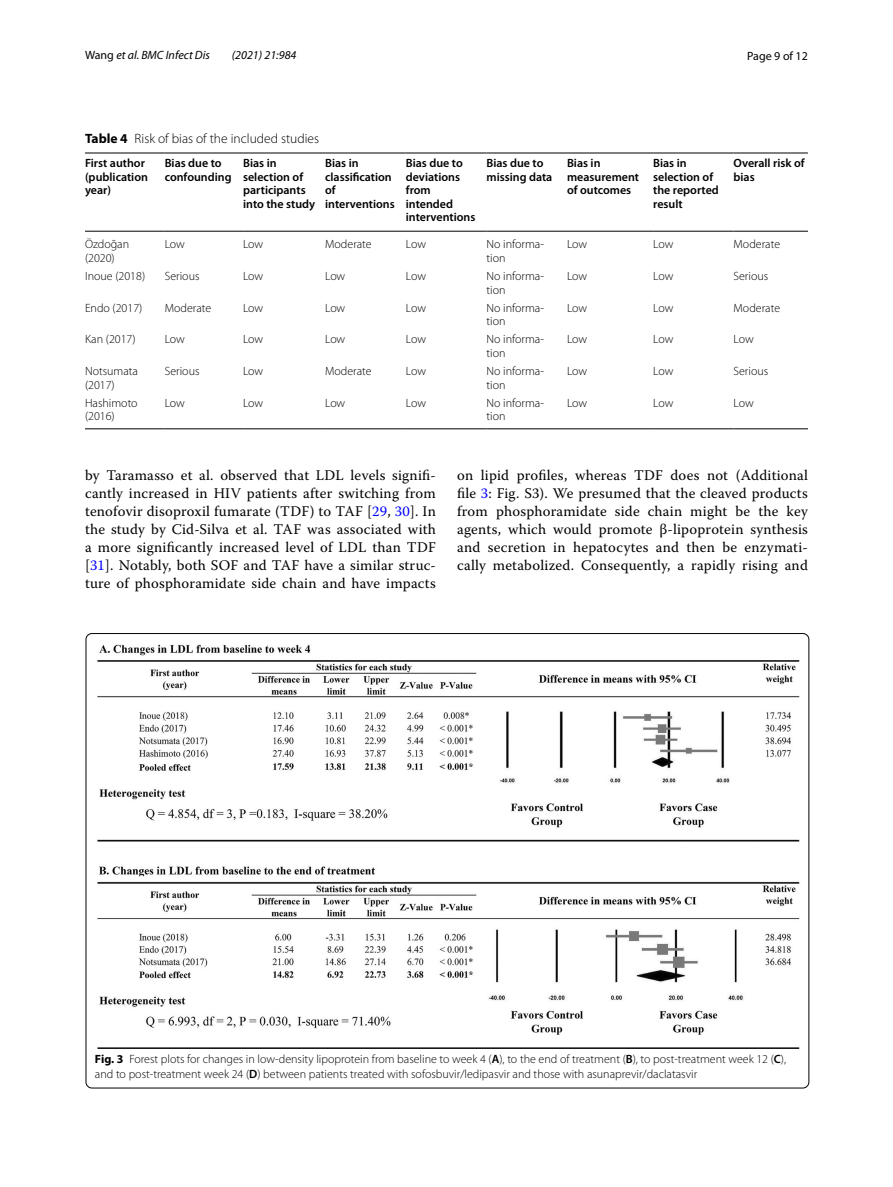
<style>
.page{position:relative;width:893px;height:1187px;background:#fff}
.page>*{position:absolute;margin:0;border:0;box-sizing:border-box;transform-origin:0 0}
.t1{font:14.7px/18px "Warnock Pro";letter-spacing:.015em;color:#000;text-align:justify}
.t2{font:300 13.5px "Myriad Pro";color:#000}
.t3{font:300 12px/13.5px "Myriad Pro";color:#000}
.t4{font:600 12px/13.5px "Myriad Pro";color:#000}
.t5{font:italic 12px "Myriad Pro";color:#000}
.t6{font:12px "Myriad Pro";color:#000}
.s1{font-style:normal}
.s2{font-weight:700}
.s3{color:#00f}
.s4{font-weight:600}
</style>
<div class="page">
<img style="left:97px;top:644px;width:703px;height:404px">
<hr style="left:85px;top:153px;width:80px;height:1px;background:#000">
<hr style="left:85px;top:231px;width:80px;height:1px;background:#000">
<hr style="left:165px;top:153px;width:78px;height:1px;background:#000">
<hr style="left:165px;top:231px;width:78px;height:1px;background:#000">
<hr style="left:243px;top:153px;width:82px;height:1px;background:#000">
<hr style="left:243px;top:231px;width:82px;height:1px;background:#000">
<hr style="left:325px;top:153px;width:81px;height:1px;background:#000">
<hr style="left:325px;top:231px;width:81px;height:1px;background:#000">
<hr style="left:406px;top:153px;width:80px;height:1px;background:#000">
<hr style="left:406px;top:231px;width:80px;height:1px;background:#000">
<hr style="left:486px;top:153px;width:81px;height:1px;background:#000">
<hr style="left:486px;top:231px;width:81px;height:1px;background:#000">
<hr style="left:567px;top:153px;width:86px;height:1px;background:#000">
<hr style="left:567px;top:231px;width:86px;height:1px;background:#000">
<hr style="left:653px;top:153px;width:80px;height:1px;background:#000">
<hr style="left:653px;top:231px;width:80px;height:1px;background:#000">
<hr style="left:733px;top:153px;width:75px;height:1px;background:#000">
<hr style="left:733px;top:231px;width:75px;height:1px;background:#000">
<hr style="left:85px;top:428px;width:80px;height:1px;background:#000">
<hr style="left:165px;top:428px;width:78px;height:1px;background:#000">
<hr style="left:243px;top:428px;width:82px;height:1px;background:#000">
<hr style="left:325px;top:428px;width:81px;height:1px;background:#000">
<hr style="left:406px;top:428px;width:80px;height:1px;background:#000">
<hr style="left:486px;top:428px;width:81px;height:1px;background:#000">
<hr style="left:567px;top:428px;width:86px;height:1px;background:#000">
<hr style="left:653px;top:428px;width:80px;height:1px;background:#000">
<hr style="left:733px;top:428px;width:75px;height:1px;background:#000">
<p class="t5" style="left:85px;top:48px;width:126px"><span class="s1">Wang</span> et al. BMC Infect Dis</p>
<p class="t5" style="left:232px;top:48px;width:66px">(2021) 21:984</p>
<p class="t6" style="left:747px;top:48px;width:62px">Page 9 of 12</p>
<p class="t2" style="left:85px;top:131px;width:236px"><span class="s2">Table 4</span> Risk of bias of the included studies</p>
<p class="t4" style="left:85px;top:156px;width:64px">First author (publication year)</p>
<p class="t4" style="left:165px;top:156px;width:68px">Bias due to confounding</p>
<p class="t4" style="left:243px;top:156px;width:74px">Bias in selection of participants into the study</p>
<p class="t4" style="left:325px;top:156px;width:71px">Bias in classification of interventions</p>
<p class="t4" style="left:406px;top:156px;width:71px">Bias due to deviations from intended interventions</p>
<p class="t4" style="left:486px;top:156px;width:67px">Bias due to missing data</p>
<p class="t4" style="left:567px;top:156px;width:74px">Bias in measurement of outcomes</p>
<p class="t4" style="left:653px;top:156px;width:67px">Bias in selection of the reported result</p>
<p class="t4" style="left:733px;top:156px;width:73px">Overall risk of bias</p>
<p class="t3" style="left:85px;top:238px;width:46px">Özdoğan (2020)</p>
<p class="t3" style="left:165px;top:238px;width:22px">Low</p>
<p class="t3" style="left:243px;top:238px;width:22px">Low</p>
<p class="t3" style="left:325px;top:238px;width:48px">Moderate</p>
<p class="t3" style="left:406px;top:238px;width:22px">Low</p>
<p class="t3" style="left:486px;top:238px;width:59px">No informa‑ tion</p>
<p class="t3" style="left:567px;top:238px;width:22px">Low</p>
<p class="t3" style="left:653px;top:238px;width:22px">Low</p>
<p class="t3" style="left:733px;top:238px;width:48px">Moderate</p>
<p class="t3" style="left:85px;top:269px;width:62px">Inoue (2018)</p>
<p class="t3" style="left:165px;top:269px;width:36px">Serious</p>
<p class="t3" style="left:243px;top:269px;width:22px">Low</p>
<p class="t3" style="left:325px;top:269px;width:22px">Low</p>
<p class="t3" style="left:406px;top:269px;width:22px">Low</p>
<p class="t3" style="left:486px;top:269px;width:59px">No informa‑ tion</p>
<p class="t3" style="left:567px;top:269px;width:22px">Low</p>
<p class="t3" style="left:653px;top:269px;width:22px">Low</p>
<p class="t3" style="left:733px;top:269px;width:36px">Serious</p>
<p class="t3" style="left:85px;top:301px;width:59px">Endo (2017)</p>
<p class="t3" style="left:165px;top:301px;width:48px">Moderate</p>
<p class="t3" style="left:243px;top:301px;width:22px">Low</p>
<p class="t3" style="left:325px;top:301px;width:22px">Low</p>
<p class="t3" style="left:406px;top:301px;width:22px">Low</p>
<p class="t3" style="left:486px;top:301px;width:59px">No informa‑ tion</p>
<p class="t3" style="left:567px;top:301px;width:22px">Low</p>
<p class="t3" style="left:653px;top:301px;width:22px">Low</p>
<p class="t3" style="left:733px;top:301px;width:48px">Moderate</p>
<p class="t3" style="left:85px;top:333px;width:52px">Kan (2017)</p>
<p class="t3" style="left:165px;top:333px;width:22px">Low</p>
<p class="t3" style="left:243px;top:333px;width:22px">Low</p>
<p class="t3" style="left:325px;top:333px;width:22px">Low</p>
<p class="t3" style="left:406px;top:333px;width:22px">Low</p>
<p class="t3" style="left:486px;top:333px;width:59px">No informa‑ tion</p>
<p class="t3" style="left:567px;top:333px;width:22px">Low</p>
<p class="t3" style="left:653px;top:333px;width:22px">Low</p>
<p class="t3" style="left:733px;top:333px;width:22px">Low</p>
<p class="t3" style="left:85px;top:364px;width:55px">Notsumata (2017)</p>
<p class="t3" style="left:165px;top:364px;width:36px">Serious</p>
<p class="t3" style="left:243px;top:364px;width:22px">Low</p>
<p class="t3" style="left:325px;top:364px;width:48px">Moderate</p>
<p class="t3" style="left:406px;top:364px;width:22px">Low</p>
<p class="t3" style="left:486px;top:364px;width:59px">No informa‑ tion</p>
<p class="t3" style="left:567px;top:364px;width:22px">Low</p>
<p class="t3" style="left:653px;top:364px;width:22px">Low</p>
<p class="t3" style="left:733px;top:364px;width:36px">Serious</p>
<p class="t3" style="left:85px;top:396px;width:54px">Hashimoto (2016)</p>
<p class="t3" style="left:165px;top:396px;width:22px">Low</p>
<p class="t3" style="left:243px;top:396px;width:22px">Low</p>
<p class="t3" style="left:325px;top:396px;width:22px">Low</p>
<p class="t3" style="left:406px;top:396px;width:22px">Low</p>
<p class="t3" style="left:486px;top:396px;width:59px">No informa‑ tion</p>
<p class="t3" style="left:567px;top:396px;width:22px">Low</p>
<p class="t3" style="left:653px;top:396px;width:22px">Low</p>
<p class="t3" style="left:733px;top:396px;width:22px">Low</p>
<p class="t1" style="left:85px;top:466px;width:352px">by Taramasso et al. observed that LDL levels signifi&shy;cantly increased in HIV patients after switching from tenofovir disoproxil fumarate (TDF) to TAF [<span class="s3">29</span>, <span class="s3">30</span>]. In the study by Cid-Silva et al. TAF was associated with a more significantly increased level of LDL than TDF [<span class="s3">31</span>]. Notably, both SOF and TAF have a similar struc&shy;ture of phosphoramidate side chain and have impacts</p>
<p class="t1" style="left:457px;top:466px;width:352px">on lipid profiles, whereas TDF does not (Additional file <span class="s3">3</span>: Fig. S3). We presumed that the cleaved products from phosphoramidate side chain might be the key agents, which would promote β-lipoprotein synthesis and secretion in hepatocytes and then be enzymati&shy;cally metabolized. Consequently, a rapidly rising and</p>
<p class="t3" style="left:95px;top:1052px;width:693px;line-height:15px"><span class="s2">Fig. 3</span> Forest plots for changes in low-density lipoprotein from baseline to week 4 (<span class="s4">A</span>), to the end of treatment (<span class="s4">B</span>), to post-treatment week 12 (<span class="s4">C</span>), and to post-treatment week 24 (<span class="s4">D</span>) between patients treated with sofosbuvir/ledipasvir and those with asunaprevir/daclatasvir</p>
</div>
